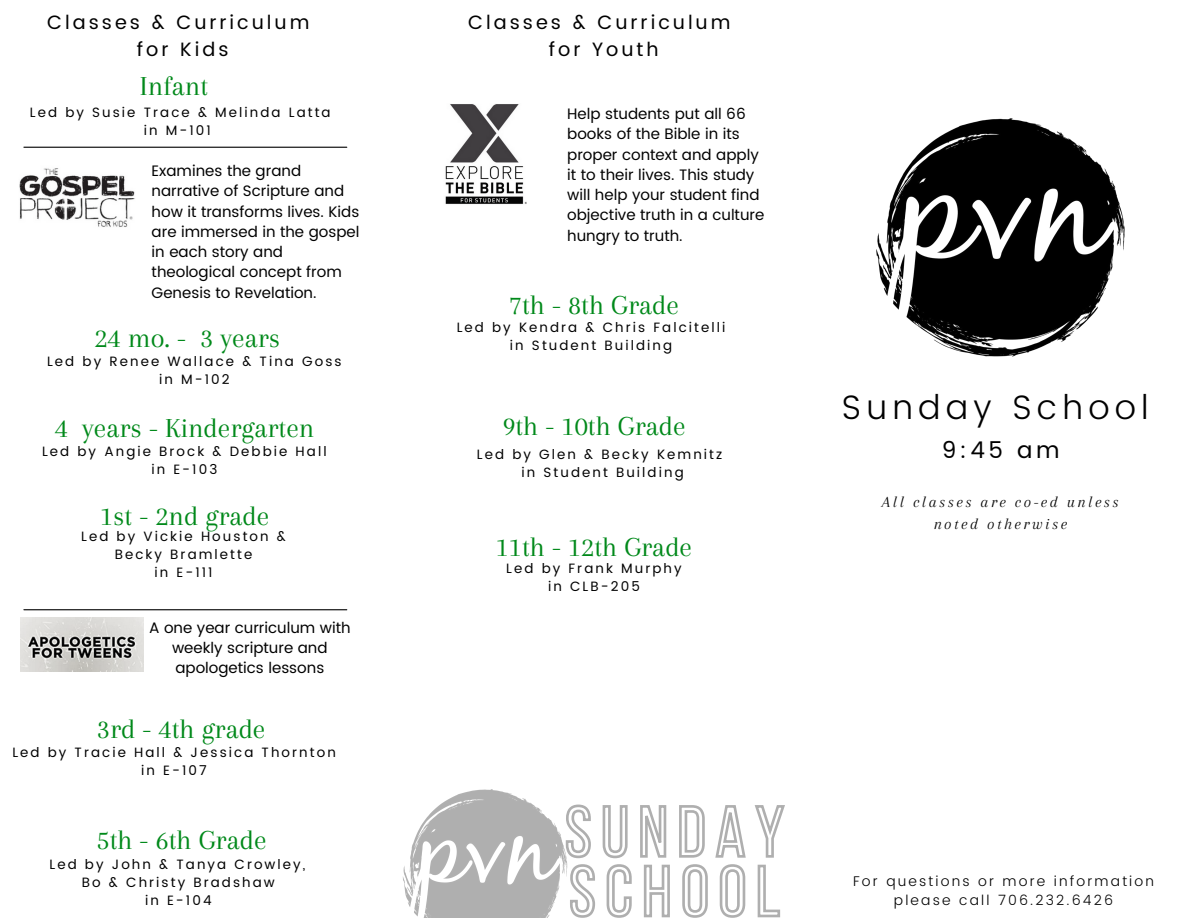
<style>
.page{position:relative;width:1188px;height:918px;background:#fff}
.page>*{position:absolute;margin:0;border:0;box-sizing:border-box;transform-origin:0 0}
.t1{font:300 33.9px "Poppins";letter-spacing:.155em;color:#000}
.t2{font:28.5px "Arapey";color:#00891a}
.t3{font:22.95px "Poppins";color:#000}
.t4{font:19.35px/27px "Poppins";letter-spacing:.155em;color:#000;text-align:center}
.t5{font:italic 16.2px/22px "Arapey";letter-spacing:.155em;color:#000;text-align:center}
.t6{font:15.15px/20.2px "Poppins";color:#000}
.t7{font:300 14.1px/19.2px "Poppins";letter-spacing:.155em;color:#000;text-align:center}
.t8{font:13.5px/18px "Poppins";letter-spacing:.155em;color:#000;text-align:center}
</style>
<div class="page">
<img style="left:876px;top:118px;width:249px;height:239px">
<img style="left:445px;top:104px;width:82px;height:100px">
<img style="left:19px;top:168px;width:116px;height:59px">
<img style="left:21px;top:618px;width:122px;height:54px">
<hr style="left:24px;top:609px;width:323px;height:1px;background:#000">
<hr style="left:24px;top:147px;width:323px;height:1px;background:#000">
<img style="left:402px;top:789px;width:162px;height:129px">
<svg style="left:564px;top:804px;width:221px;height:114px"></svg>
<p class="t4" style="left:47px;top:9px;width:264px">Classes &amp; Curriculum for Kids</p>
<h2 class="t2" style="left:140px;top:71px;width:70px">Infant</h2>
<p class="t8" style="left:30px;top:103px;width:302px">Led by Susie Trace &amp; Melinda Latta in M-101</p>
<p class="t6" style="left:152px;top:161px;width:209px">Examines the grand narrative of Scripture and how it transforms lives. Kids are immersed in the gospel in each story and theological concept from<br>Genesis to Revelation.</p>
<h2 class="t2" style="left:94px;top:322px;width:187px">24 mo. - 3 years</h2>
<p class="t8" style="left:47px;top:353px;width:296px">Led by Renee Wallace &amp; Tina Goss in M-102</p>
<h2 class="t2" style="left:55px;top:412px;width:261px">4 years - Kindergarten</h2>
<p class="t8" style="left:42px;top:443px;width:286px">Led by Angie Brock &amp; Debbie Hall in E-103</p>
<h2 class="t2" style="left:100px;top:500px;width:171px">1st - 2nd grade</h2>
<p class="t8" style="left:81px;top:528px;width:206px">Led by Vickie Houston &amp;<br>Becky Bramlette<br>in E-111</p>
<p class="t6" style="left:149px;top:617px;width:203px;text-align:center">A one year curriculum with weekly scripture and apologetics lessons</p>
<h2 class="t2" style="left:97px;top:713px;width:170px">3rd - 4th grade</h2>
<p class="t8" style="left:12px;top:744px;width:325px">Led by Tracie Hall &amp; Jessica Thornton in E-107</p>
<h2 class="t2" style="left:96px;top:824px;width:172px">5th - 6th Grade</h2>
<p class="t8" style="left:50px;top:855px;width:257px">Led by John &amp; Tanya Crowley,<br>Bo &amp; Christy Bradshaw<br>in E-104</p>
<p class="t4" style="left:468px;top:9px;width:264px">Classes &amp; Curriculum for Youth</p>
<p class="t6" style="left:567px;top:104px;width:199px">Help students put all 66 books of the Bible in its proper context and apply it to their lives. This study will help your student find objective truth in a culture hungry to truth.</p>
<h2 class="t2" style="left:509px;top:290px;width:172px">7th - 8th Grade</h2>
<p class="t8" style="left:457px;top:318px;width:270px">Led by Kendra &amp; Chris Falcitelli in Student Building</p>
<h2 class="t2" style="left:502px;top:410px;width:185px">9th - 10th Grade</h2>
<p class="t8" style="left:477px;top:445px;width:247px">Led by Glen &amp; Becky Kemnitz in Student Building</p>
<h2 class="t2" style="left:496px;top:531px;width:198px">11th - 12th Grade</h2>
<p class="t8" style="left:506px;top:559px;width:177px">Led by Frank Murphy in CLB-205</p>
<h1 class="t1" style="left:842px;top:387px;width:308px">Sunday School</h1>
<h3 class="t3" style="left:942px;top:436px;width:119px">9:45 am</h3>
<p class="t5" style="left:882px;top:491px;width:238px">All classes are co-ed unless noted otherwise</p>
<p class="t7" style="left:853px;top:871px;width:302px">For questions or more information please call 706.232.6426</p>
</div>
